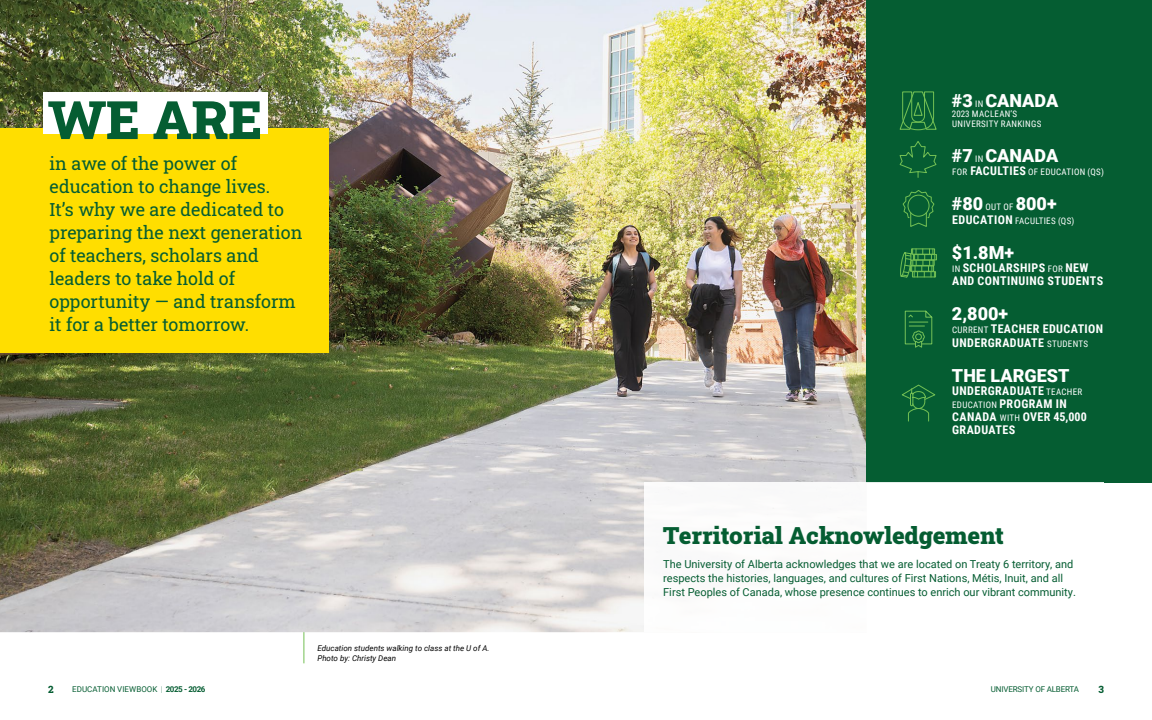
<style>
.page{position:relative;width:1152px;height:720px;background:#fff}
.page>*{position:absolute;margin:0;border:0;box-sizing:border-box;transform-origin:0 0}
.t1{font:900 53px "Roboto Slab";color:#055d32}
.t2{font:900 24px "Roboto Slab";color:#055d32}
.t3{font:18px/23px "Roboto Slab";color:#055d32}
.t4{font:900 18px "Roboto";color:#fff}
.t5{font:700 12px/13px "Roboto Condensed";letter-spacing:.035em;color:#fff}
.t6{font:11px/14px "Roboto";color:#055d32}
.t7{font:800 10px "Roboto Slab";color:#055d32}
.t8{font:9px/10px "Roboto Condensed";letter-spacing:.035em;color:#fff}
.t9{font:italic 8px/10px "Roboto";color:#000}
.t10{font:8px "Roboto";letter-spacing:.005em;color:#055d32}
.t11{font:8px "Roboto";letter-spacing:-.02em;color:#055d32}
.s1{font-family:"Roboto Condensed";font-weight:400;font-size:9px}
.s2{font-weight:700;font-size:12px}
.s3{font-weight:400;font-size:9px}
.s4{font-weight:100}
.s5{font-weight:700}
</style>
<div class="page">
<hr style="left:303px;top:623px;width:1px;height:40px;background:#73c054">
<img style="left:0;top:0;width:867px;height:632px">
<div style="left:867px;top:0;width:285px;height:483px;background:#055d32"></div>
<div style="left:644px;top:483px;width:460px;height:149px;background:#fff"></div>
<div style="left:0;top:128px;width:329px;height:225px;background:#ffde00"></div>
<div style="left:44px;top:93px;width:224px;height:41px;background:#fff"></div>
<svg style="left:905px;top:311px;width:27px;height:37px"></svg>
<div style="left:915px;top:334px;width:7px;height:6px;border:1px solid #75c158;border-radius:50%"></div>
<svg style="left:900px;top:141px;width:37px;height:37px"></svg>
<svg style="left:900px;top:91px;width:37px;height:39px"></svg>
<svg style="left:903px;top:190px;width:31px;height:37px"></svg>
<div style="left:913px;top:254px;width:24px;height:6px;border:1px solid #73c054"></div>
<div style="left:911px;top:248px;width:24px;height:7px;border:1px solid #73c054"></div>
<svg style="left:900px;top:249px;width:36px;height:29px"></svg>
<svg style="left:902px;top:385px;width:33px;height:37px"></svg>
<h1 class="t1" style="left:48px;top:84px;width:216px">WE ARE</h1>
<h3 class="t3" style="left:50px;top:151px;width:254px">in awe of the power of education to change lives.<br>It’s why we are dedicated to preparing the next generation of teachers, scholars and leaders to take hold of opportunity — and transform it for a better tomorrow.</h3>
<p class="t9" style="left:317px;top:643px;width:174px">Education students walking to class at the U of A.<br>Photo by: Christy Dean</p>
<h3 class="t4" style="left:952px;top:88px;width:108px">#3 <span class="s1">IN</span> CANADA</h3>
<p class="t8" style="left:952px;top:108px;width:91px">2023 MACLEAN’S<br>UNIVERSITY RANKINGS</p>
<h3 class="t4" style="left:952px;top:143px;width:108px">#7 <span class="s1">IN</span> CANADA</h3>
<p class="t8" style="left:952px;top:166px;width:153px">FOR <span class="s2">FACULTIES</span> OF EDUCATION (QS)</p>
<h3 class="t4" style="left:952px;top:191px;width:106px">#80 <span class="s1">OUT OF</span> 800+</h3>
<p class="t8" style="left:952px;top:215px;width:124px"><span class="s2">EDUCATION</span> FACULTIES (QS)</p>
<h3 class="t4" style="left:952px;top:240px;width:64px">$1.8M+</h3>
<p class="t5" style="left:952px;top:261px;width:153px"><span class="s3">IN</span> SCHOLARSHIPS <span class="s3">FOR</span> NEW<br>AND CONTINUING STUDENTS</p>
<h3 class="t4" style="left:952px;top:301px;width:58px">2,800+</h3>
<p class="t5" style="left:952px;top:321px;width:153px;line-height:14px"><span class="s3">CURRENT</span> TEACHER EDUCATION<br>UNDERGRADUATE <span class="s3">STUDENTS</span></p>
<h3 class="t4" style="left:952px;top:363px;width:119px">THE LARGEST</h3>
<p class="t5" style="left:952px;top:384px;width:132px">UNDERGRADUATE <span class="s3">TEACHER</span></p>
<p class="t8" style="left:952px;top:399px;width:116px">EDUCATION <span class="s2">PROGRAM IN</span></p>
<p class="t5" style="left:952px;top:410px;width:136px">CANADA <span class="s3">WITH</span> OVER 45,000<br>GRADUATES</p>
<h2 class="t2" style="left:663px;top:519px;width:342px">Territorial Acknowledgement</h2>
<p class="t6" style="left:663px;top:557px;width:414px">The University of Alberta acknowledges that we are located on Treaty 6 territory, and respects the histories, languages, and cultures of First Nations, Métis, Inuit, and all<br>First Peoples of Canada, whose presence continues to enrich our vibrant community.</p>
<p class="t7" style="left:48px;top:683px;width:7px">2</p>
<p class="t10" style="left:72px;top:684px;width:135px">EDUCATION VIEWBOOK <span class="s4">|</span> <span class="s5">2025 - 2026</span></p>
<p class="t11" style="left:991px;top:684px;width:90px">UNIVERSITY OF ALBERTA</p>
<p class="t7" style="left:1099px;top:683px;width:7px">3</p>
</div>
